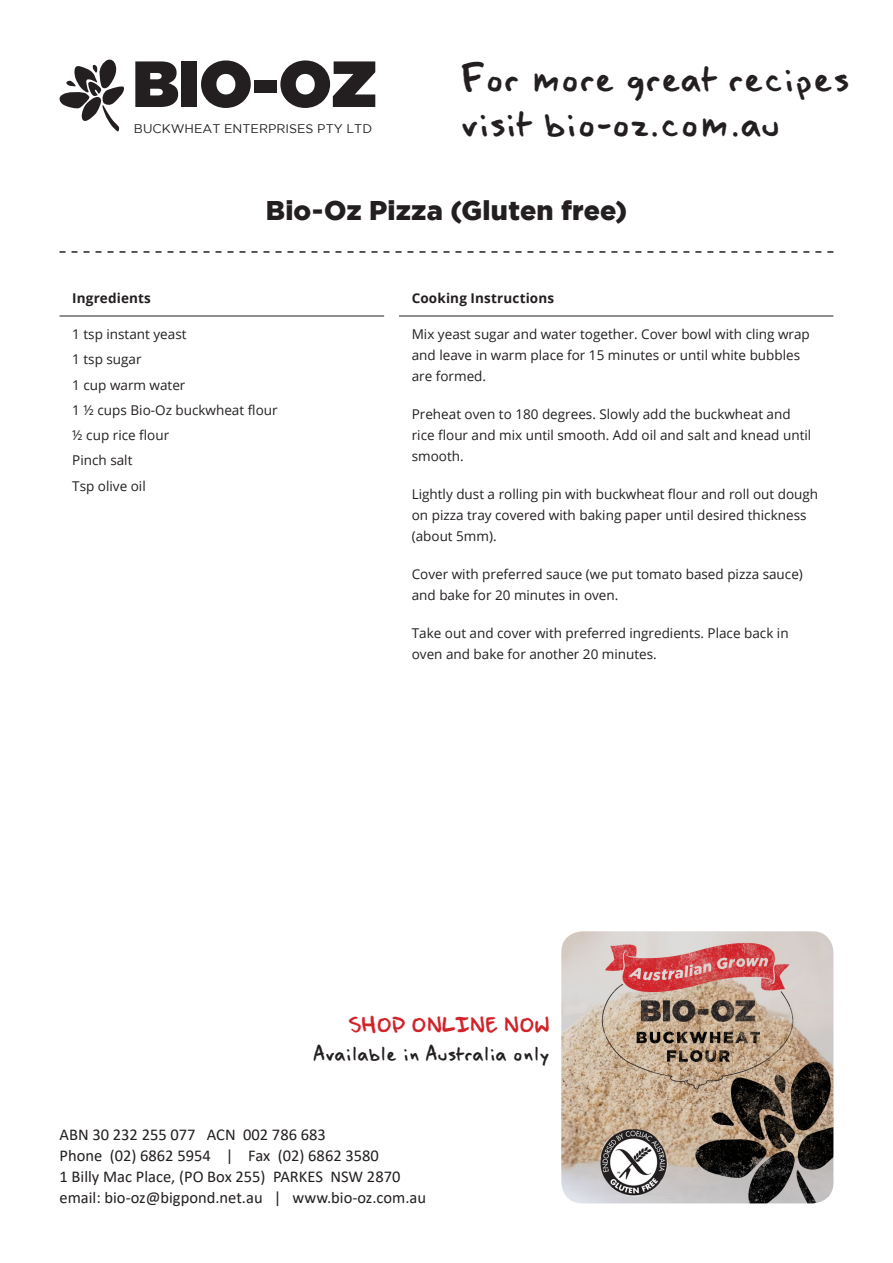
<style>
.page{position:relative;width:893px;height:1263px;background:#fff}
.page>*{position:absolute;margin:0;border:0;box-sizing:border-box;transform-origin:0 0}
.Recipe_content{font:45px "Penof Truth";color:#231f20}
.Recipe_heading{font:900 27px "Gotham";letter-spacing:.005em;color:#231f20}
.Recipe_content-2{font:24px "Penof Truth";color:#231f20}
.Recipe_content-3{font:24px "Penof Truth";color:#d1232a}
.t1{font:16.5px "Calibri";color:#231f20}
.Instructions{font:13.5px/21px "Open Sans";color:#231f20}
.Recipe_content-4{font:13.5px "Open Sans";color:#231f20}
.Recipe_heading-2{font:700 13.5px "Open Sans";letter-spacing:.01em;color:#231f20}
.t2{font:12.45px "Gotham";color:#231f20}
</style>
<div class="page">
<svg style="left:59px;top:59px;width:65px;height:73px"></svg>
<svg style="left:135px;top:61px;width:43px;height:46px;background:#474445"></svg>
<div style="left:182px;top:61px;width:15px;height:46px;background:#231f20"></div>
<svg style="left:201px;top:60px;width:50px;height:48px"></svg>
<div style="left:254px;top:80px;width:23px;height:13px;background:#231f20"></div>
<svg style="left:280px;top:60px;width:95px;height:48px"></svg>
<svg style="left:60px;top:251px;width:773px;height:2px"></svg>
<hr style="left:60px;top:316px;width:324px;height:1px;background:#231f20">
<hr style="left:399px;top:316px;width:434px;height:1px;background:#231f20">
<img style="left:561px;top:931px;width:272px;height:272px">
<p class="t2" style="left:134px;top:121px;width:240px">BUCKWHEAT ENTERPRISES PTY LTD</p>
<p class="Recipe_content" style="left:461px;top:55px;width:389px">For more great recipes</p>
<p class="Recipe_content" style="left:461px;top:100px;width:320px">visit bio-oz.com.au</p>
<p class="Recipe_heading" style="left:266px;top:195px;width:363px">Bio-Oz Pizza (Gluten free)</p>
<p class="Recipe_heading-2" style="left:72px;top:289px;width:80px">Ingredients</p>
<p class="Recipe_heading-2" style="left:412px;top:289px;width:144px">Cooking Instructions</p>
<p class="Recipe_content-4" style="left:72px;top:325px;width:116px">1 tsp instant yeast</p>
<p class="Recipe_content-4" style="left:72px;top:350px;width:71px">1 tsp sugar</p>
<p class="Recipe_content-4" style="left:72px;top:375px;width:115px">1 cup warm water</p>
<p class="Recipe_content-4" style="left:72px;top:401px;width:207px">1 ½ cups Bio-Oz buckwheat flour</p>
<p class="Recipe_content-4" style="left:72px;top:426px;width:98px">½ cup rice flour</p>
<p class="Recipe_content-4" style="left:72px;top:451px;width:62px">Pinch salt</p>
<p class="Recipe_content-4" style="left:72px;top:476px;width:75px">Tsp olive oil</p>
<p class="Instructions" style="left:412px;top:323px;width:400px">Mix yeast sugar and water together. Cover bowl with cling wrap and leave in warm place for 15 minutes or until white bubbles are formed.</p>
<p class="Instructions" style="left:412px;top:403px;width:401px">Preheat oven to 180 degrees. Slowly add the buckwheat and rice flour and mix until smooth. Add oil and salt and knead until smooth.</p>
<p class="Instructions" style="left:412px;top:483px;width:408px">Lightly dust a rolling pin with buckwheat flour and roll out dough on pizza tray covered with baking paper until desired thickness (about 5mm).</p>
<p class="Instructions" style="left:412px;top:563px;width:393px">Cover with preferred sauce (we put tomato based pizza sauce) and bake for 20 minutes in oven.</p>
<p class="Instructions" style="left:412px;top:622px;width:378px">Take out and cover with preferred ingredients. Place back in oven and bake for another 20 minutes.</p>
<p class="Recipe_content-3" style="left:349px;top:1013px;width:203px">SHOP ONLINE NOW</p>
<p class="Recipe_content-2" style="left:313px;top:1041px;width:238px">Available in Australia only</p>
<p class="t1" style="left:60px;top:1123px;width:268px">ABN 30 232 255 077 ACN 002 786 683</p>
<p class="t1" style="left:60px;top:1144px;width:321px">Phone (02) 6862 5954 | Fax (02) 6862 3580</p>
<p class="t1" style="left:60px;top:1165px;width:342px">1 Billy Mac Place, (PO Box 255) PARKES NSW 2870</p>
<p class="t1" style="left:60px;top:1186px;width:368px">email: bio-oz@bigpond.net.au | www.bio-oz.com.au</p>
</div>
